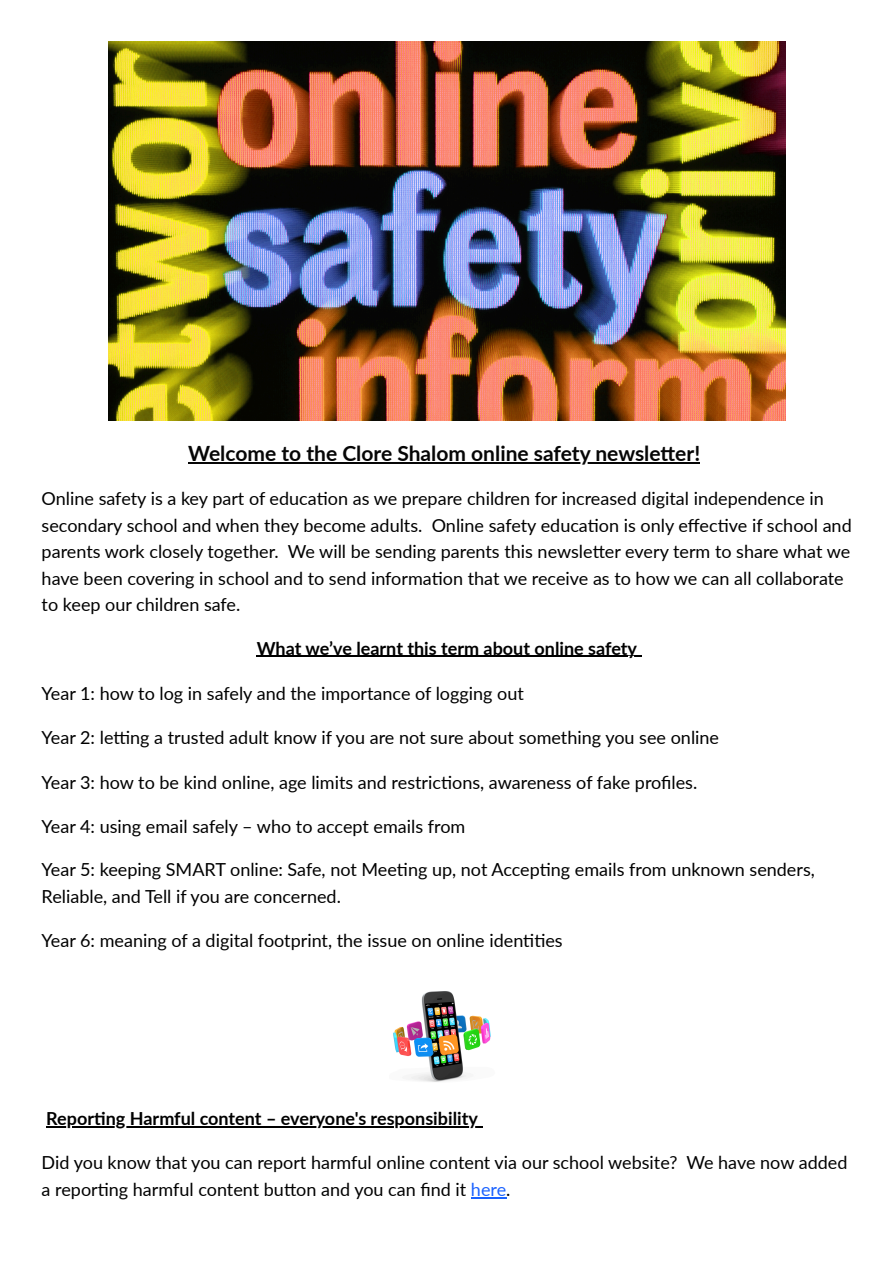
<style>
.page{position:relative;width:894px;height:1263px;background:#fff}
.page>*{position:absolute;margin:0;border:0;box-sizing:border-box;transform-origin:0 0}
.t1{font:700 21px "Lato";color:#060606}
.t2{font:18px/26.4px "Lato";color:#000}
.t3{font:700 18px "Lato";color:#000}
.s1{color:#1a62ff}
</style>
<div class="page">
<hr style="left:188px;top:462px;width:512px;height:2px;background:#060606">
<hr style="left:257px;top:656px;width:380px;height:1px;background:#000">
<hr style="left:46px;top:1126px;width:432px;height:1px;background:#000">
<hr style="left:471px;top:1197px;width:35px;height:1px;background:#1a62ff">
<img style="left:108px;top:42px;width:677px;height:379px">
<img style="left:393px;top:991px;width:98px;height:91px">
<h1 class="t1" style="left:188px;top:441px;width:513px">Welcome to the Clore Shalom online safety newsletter!</h1>
<p class="t2" style="left:42px;top:485px;width:811px">Online safety is a key part of education as we prepare children for increased digital independence in secondary school and when they become adults. Online safety education is only effective if school and parents work closely together. We will be sending parents this newsletter every term to share what we have been covering in school and to send information that we receive as to how we can all collaborate to keep our children safe.</p>
<p class="t3" style="left:257px;top:637px;width:381px">What we’ve learnt this term about online safety</p>
<p class="t2" style="left:42px;top:680px;width:483px">Year 1: how to log in safely and the importance of logging out</p>
<p class="t2" style="left:42px;top:723px;width:678px">Year 2: letting a trusted adult know if you are not sure about something you see online</p>
<p class="t2" style="left:42px;top:768px;width:657px">Year 3: how to be kind online, age limits and restrictions, awareness of fake profi les.</p>
<p class="t2" style="left:42px;top:812px;width:425px">Year 4: using email safely – who to accept emails from</p>
<p class="t2" style="left:42px;top:856px;width:774px;line-height:27px">Year 5: keeping SMART online: Safe, not Meeting up, not Accepting emails from unknown senders,<br>Reliable, and Tell if you are concerned.</p>
<p class="t2" style="left:42px;top:927px;width:522px">Year 6: meaning of a digital footprint, the issue on online identities</p>
<p class="t3" style="left:46px;top:1107px;width:433px">Reporting Harmful content – everyone's responsibility</p>
<p class="t2" style="left:42px;top:1148px;width:807px;line-height:27px">Did you know that you can report harmful online content via our school website? We have now added a reporting harmful content button and you can fi nd it <span class="s1">here</span>.</p>
</div>
